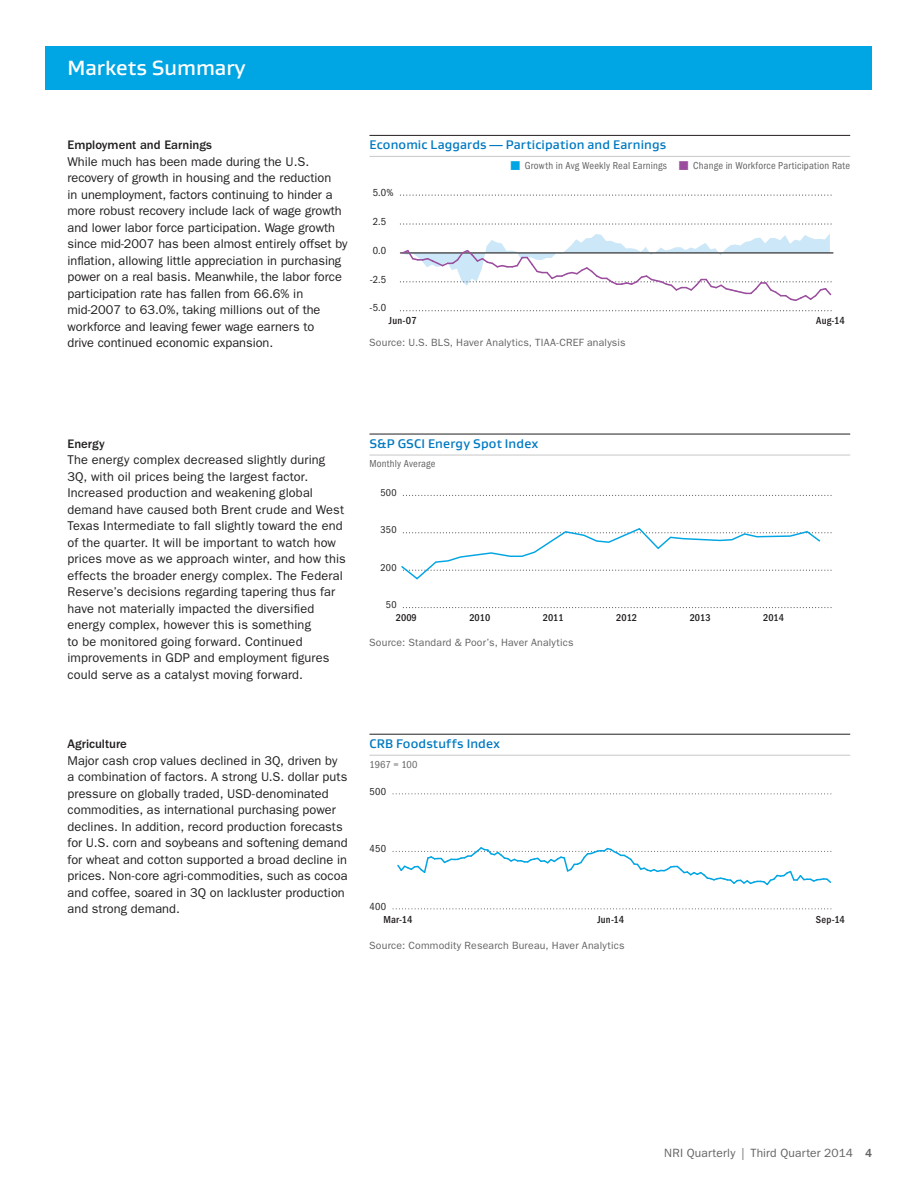
<style>
.page{position:relative;width:918px;height:1188px;background:#fff}
.page>*{position:absolute;margin:0;border:0;box-sizing:border-box;transform-origin:0 0}
.Legal_Text_in_Body{font:500 21px "Gustan";color:#fff}
._3A_Body__F_8_5_11{font:12.75px/16.5px "ITC Franklin Gothic Std";letter-spacing:.005em;color:#231f20}
._7A_Exhibit_Head_G{font:500 12.75px "Gustan";letter-spacing:.01em;color:#0079c2}
._3A_Body_Title_Mediu{font:500 12.75px "ITC Franklin Gothic Std";color:#231f20}
.t1{font:12px "ITC Franklin Gothic Std";letter-spacing:.01em;color:#636366}
._8A_Source{font:10.5px "ITC Franklin Gothic Std";letter-spacing:.02em;color:#636366}
._7A_Legal_Footnote_F{font:condensed 10.5px "ITC Franklin Gothic Std";letter-spacing:.02em;color:#636366}
.t2{font:500 condensed 10.5px "ITC Franklin Gothic Std";letter-spacing:.015em;color:#231f20}
.t3{font:condensed 10.5px "ITC Franklin Gothic Std";letter-spacing:.02em;color:#231f20}
._7A_Exhibit_Subhead{font:condensed 10.5px "ITC Franklin Gothic Std";letter-spacing:.015em;color:#636366}
.t4{font:500 condensed 10.2px "ITC Franklin Gothic Std";color:#231f20}
.t5{font:condensed 10.2px "ITC Franklin Gothic Std";letter-spacing:.02em;color:#231f20}
.s1{font-weight:500}
</style>
<div class="page">
<div style="left:46px;top:46px;width:826px;height:43px;background:#00a5e3"></div>
<hr style="left:369px;top:135px;width:481px;height:1px;background:#231f20">
<hr style="left:369px;top:156px;width:481px;height:1px;background:#c7c8ca">
<svg style="left:400px;top:310px;width:432px;height:1px"></svg>
<svg style="left:400px;top:223px;width:432px;height:2px"></svg>
<svg style="left:400px;top:195px;width:432px;height:1px"></svg>
<svg style="left:400px;top:233px;width:433px;height:68px"></svg>
<hr style="left:369px;top:434px;width:481px;height:1px;background:#231f20">
<hr style="left:369px;top:455px;width:481px;height:1px;background:#c7c8ca">
<svg style="left:403px;top:607px;width:429px;height:1px"></svg>
<svg style="left:403px;top:495px;width:429px;height:1px"></svg>
<svg style="left:401px;top:528px;width:431px;height:52px"></svg>
<hr style="left:369px;top:734px;width:481px;height:1px;background:#231f20">
<hr style="left:369px;top:755px;width:481px;height:1px;background:#c7c8ca">
<svg style="left:393px;top:909px;width:439px;height:1px"></svg>
<svg style="left:393px;top:794px;width:439px;height:1px"></svg>
<svg style="left:393px;top:847px;width:439px;height:39px"></svg>
<p class="Legal_Text_in_Body" style="left:68px;top:54px;width:180px">Markets Summary</p>
<p class="_7A_Exhibit_Head_G" style="left:369px;top:137px;width:298px">Economic Laggards — Participation and Earnings</p>
<p class="_3A_Body_Title_Mediu" style="left:68px;top:138px;width:146px">Employment and Earnings</p>
<p class="_3A_Body__F_8_5_11" style="left:68px;top:153px;width:281px">While much has been made during the U.S. recovery of growth in housing and the reduction<br>in unemployment, factors continuing to hinder a more robust recovery include lack of wage growth and lower labor force participation. Wage growth since mid-2007 has been almost entirely offset by inflation, allowing little appreciation in purchasing power on a real basis. Meanwhile, the labor force participation rate has fallen from 66.6% in mid-2007 to 63.0%, taking millions out of the workforce and leaving fewer wage earners to<br>drive continued economic expansion.</p>
<p class="_7A_Legal_Footnote_F" style="left:525px;top:160px;width:144px">Growth in Avg Weekly Real Earnings</p>
<p class="_7A_Legal_Footnote_F" style="left:693px;top:160px;width:158px">Change in Workforce Participation Rate</p>
<p class="t3" style="left:373px;top:186px;width:22px">5.0%</p>
<p class="t3" style="left:373px;top:215px;width:15px">2.5</p>
<p class="t3" style="left:373px;top:244px;width:15px">0.0</p>
<p class="t3" style="left:370px;top:273px;width:18px">-2.5</p>
<p class="t3" style="left:370px;top:302px;width:18px">-5.0</p>
<p class="t2" style="left:389px;top:315px;width:29px">Jun-07</p>
<p class="t2" style="left:816px;top:315px;width:30px">Aug-14</p>
<p class="_8A_Source" style="left:369px;top:336px;width:258px">Source: U.S. BLS, Haver Analytics, TIAA-CREF analysis</p>
<p class="_3A_Body_Title_Mediu" style="left:68px;top:436px;width:39px">Energy</p>
<p class="_3A_Body__F_8_5_11" style="left:68px;top:452px;width:280px">The energy complex decreased slightly during 3Q, with oil prices being the largest factor.<br>Increased production and weakening global demand have caused both Brent crude and West Texas Intermediate to fall slightly toward the end of the quarter. It will be important to watch how prices move as we approach winter, and how this effects the broader energy complex. The Federal Reserve’s decisions regarding tapering thus far have not materially impacted the diversified energy complex, however this is something<br>to be monitored going forward. Continued improvements in GDP and employment figures could serve as a catalyst moving forward.</p>
<p class="_7A_Exhibit_Head_G" style="left:369px;top:435px;width:170px">S&amp;P GSCI Energy Spot Index</p>
<p class="_7A_Exhibit_Subhead" style="left:369px;top:458px;width:67px">Monthly Average</p>
<p class="t5" style="left:380px;top:487px;width:18px">500</p>
<p class="t5" style="left:381px;top:524px;width:18px">350</p>
<p class="t5" style="left:381px;top:562px;width:18px">200</p>
<p class="t5" style="left:386px;top:599px;width:12px">50</p>
<p class="t4" style="left:396px;top:612px;width:22px">2009</p>
<p class="t4" style="left:469px;top:612px;width:22px">2010</p>
<p class="t4" style="left:543px;top:612px;width:22px">2011</p>
<p class="t4" style="left:616px;top:612px;width:22px">2012</p>
<p class="t4" style="left:690px;top:612px;width:22px">2013</p>
<p class="t4" style="left:763px;top:612px;width:22px">2014</p>
<p class="_8A_Source" style="left:369px;top:636px;width:206px">Source: Standard &amp; Poor’s, Haver Analytics</p>
<p class="_3A_Body_Title_Mediu" style="left:68px;top:737px;width:61px">Agriculture</p>
<p class="_3A_Body__F_8_5_11" style="left:68px;top:752px;width:282px">Major cash crop values declined in 3Q, driven by<br>a combination of factors. A strong U.S. dollar puts pressure on globally traded, USD-denominated commodities, as international purchasing power declines. In addition, record production forecasts for U.S. corn and soybeans and softening demand for wheat and cotton supported a broad decline in prices. Non-core agri-commodities, such as cocoa and coffee, soared in 3Q on lackluster production and strong demand.</p>
<p class="_7A_Exhibit_Head_G" style="left:369px;top:735px;width:132px">CRB Foodstuffs Index</p>
<p class="_7A_Exhibit_Subhead" style="left:369px;top:758px;width:50px">1967 = 100</p>
<p class="t3" style="left:370px;top:785px;width:18px">500</p>
<p class="t3" style="left:370px;top:843px;width:18px">450</p>
<p class="t3" style="left:370px;top:900px;width:18px">400</p>
<p class="t2" style="left:384px;top:913px;width:30px">Mar-14</p>
<p class="t2" style="left:598px;top:913px;width:28px">Jun-14</p>
<p class="t2" style="left:816px;top:913px;width:31px">Sep-14</p>
<p class="_8A_Source" style="left:369px;top:939px;width:257px">Source: Commodity Research Bureau, Haver Analytics</p>
<p class="t1" style="left:664px;top:1146px;width:209px">NRI Quarterly | Third Quarter 2014 <span class="s1">4</span></p>
</div>
